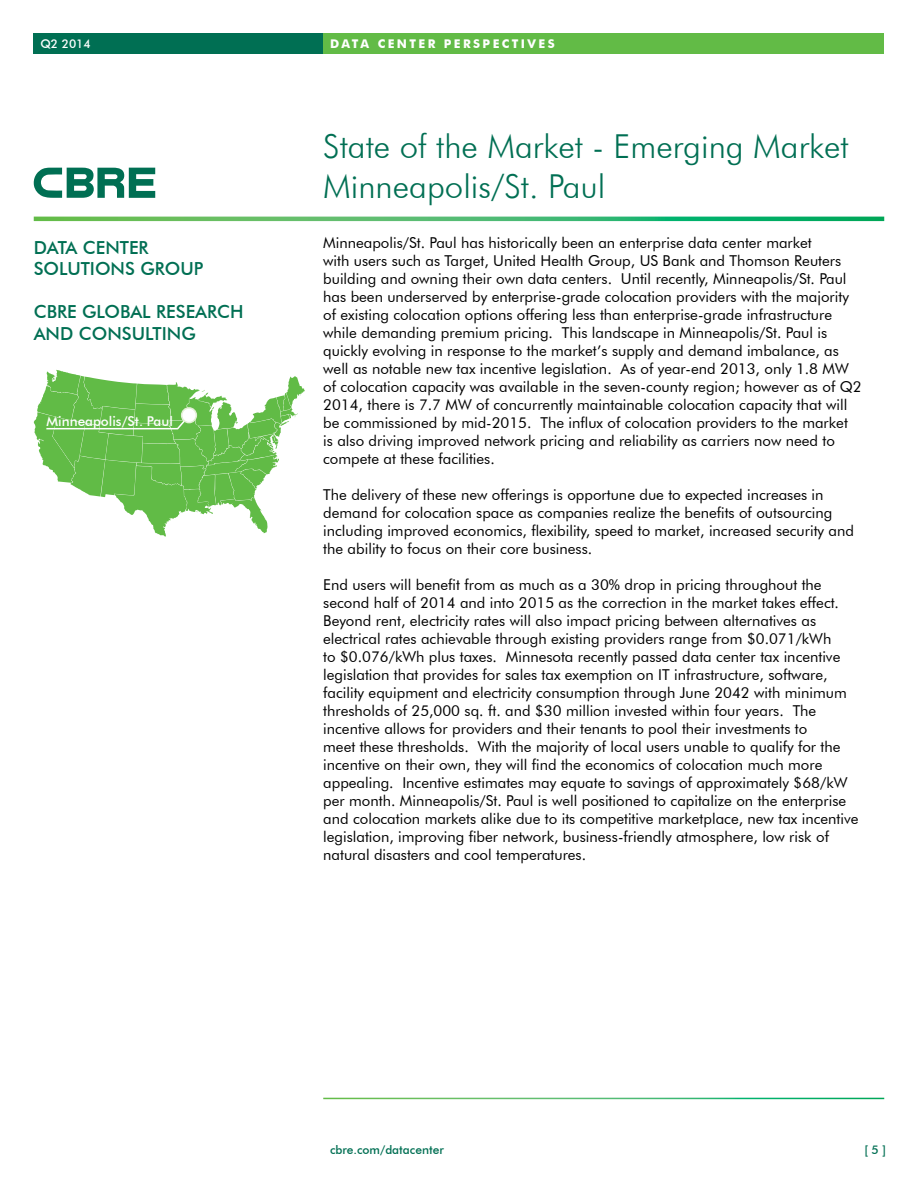
<style>
.page{position:relative;width:918px;height:1188px;background:#fff}
.page>*{position:absolute;margin:0;border:0;box-sizing:border-box;transform-origin:0 0}
.t1{font:300 33px/39.6px "Futura BT";color:#006f53}
.t2{font:500 18px/21.6px "Futura BT";color:#006f53}
.t3{font:15px/18px "Futura BT";color:#000}
.t4{font:500 13.5px "Futura BT";color:#fff}
.t5{font:700 12px "Futura BT";letter-spacing:.2em;color:#fff}
.t6{font:500 12px "Futura BT";color:#006f53}
.t7{font:500 12px "Futura BT";color:#fff}
</style>
<div class="page">
<svg style="left:34px;top:168px;width:121px;height:30px"></svg>
<svg style="left:34px;top:217px;width:850px;height:4px;background:#40b767"></svg>
<div style="left:34px;top:34px;width:850px;height:20px;background:#006f53"></div>
<div style="left:323px;top:34px;width:561px;height:20px;background:#62bb46"></div>
<svg style="left:34px;top:369px;width:271px;height:168px"></svg>
<div style="left:182px;top:408px;width:14px;height:15px;background:#fff;border-radius:50%"></div>
<div style="left:181px;top:407px;width:16px;height:16px;border:2px solid #e2efd4;border-radius:50%"></div>
<p class="t7" style="left:40px;top:37px;width:52px">Q2 2014</p>
<p class="t5" style="left:330px;top:37px;width:226px">DATA CENTER PERSPECTIVES</p>
<p class="t2" style="left:34px;top:236px;width:171px">DATA CENTER<br>SOLUTIONS GROUP</p>
<p class="t2" style="left:34px;top:301px;width:75px">CBRE Global</p>
<p class="t2" style="left:156px;top:301px;width:22px">Researc</p>
<p class="t2" style="left:230px;top:301px;width:15px">h</p>
<p class="t2" style="left:34px;top:323px;width:15px">and</p>
<p class="t2" style="left:79px;top:323px;width:26px">Consulting</p>
<p class="t4" style="left:47px;top:413px;width:128px">Minneapolis/St. Paul</p>
<h1 class="t1" style="left:323px;top:126px;width:527px">State of the Market - Emerging Market<br>Minneapolis/St. Paul</h1>
<p class="t3" style="left:323px;top:233px;width:540px">Minneapolis/St. Paul has historically been an enterprise data center market<br>with users such as Target, United Health Group, US Bank and Thomson Reuters building and owning their own data centers. Until recently, Minneapolis/St. Paul has been underserved by enterprise-grade colocation providers with the majority of existing colocation options offering less than enterprise-grade infrastructure while demanding premium pricing. This landscape in Minneapolis/St. Paul is quickly evolving in response to the market’s supply and demand imbalance, as well as notable new tax incentive legislation. As of year-end 2013, only 1.8 MW of colocation capacity was available in the seven-county region; however as of Q2<br>2014, there is 7.7 MW of concurrently maintainable colocation capacity that will be commissioned by mid-2015. The influx of colocation providers to the market<br>is also driving improved network pricing and reliability as carriers now need to compete at these facilities.</p>
<p class="t3" style="left:323px;top:485px;width:532px">The delivery of these new offerings is opportune due to expected increases in demand for colocation space as companies realize the benefits of outsourcing including improved economics, flexibility, speed to market, increased security and the ability to focus on their core business.</p>
<p class="t3" style="left:323px;top:575px;width:537px">End users will benefit from as much as a 30% drop in pricing throughout the second half of 2014 and into 2015 as the correction in the market takes effect.<br>Beyond rent, electricity rates will also impact pricing between alternatives as electrical rates achievable through existing providers range from $0.071/kWh<br>to $0.076/kWh plus taxes. Minnesota recently passed data center tax incentive legislation that provides for sales tax exemption on IT infrastructure, software, facility equipment and electricity consumption through June 2042 with minimum thresholds of 25,000 sq. ft. and $30 million invested within four years. The incentive allows for providers and their tenants to pool their investments to<br>meet these thresholds. With the majority of local users unable to qualify for the incentive on their own, they will find the economics of colocation much more appealing. Incentive estimates may equate to savings of approximately $68/kW per month. Minneapolis/St. Paul is well positioned to capitalize on the enterprise and colocation markets alike due to its competitive marketplace, new tax incentive legislation, improving fiber network, business-friendly atmosphere, low risk of natural disasters and cool temperatures.</p>
<p class="t6" style="left:330px;top:1143px;width:115px">cbre.com/datacenter</p>
<p class="t6" style="left:864px;top:1143px;width:23px">[ 5 ]</p>
</div>
